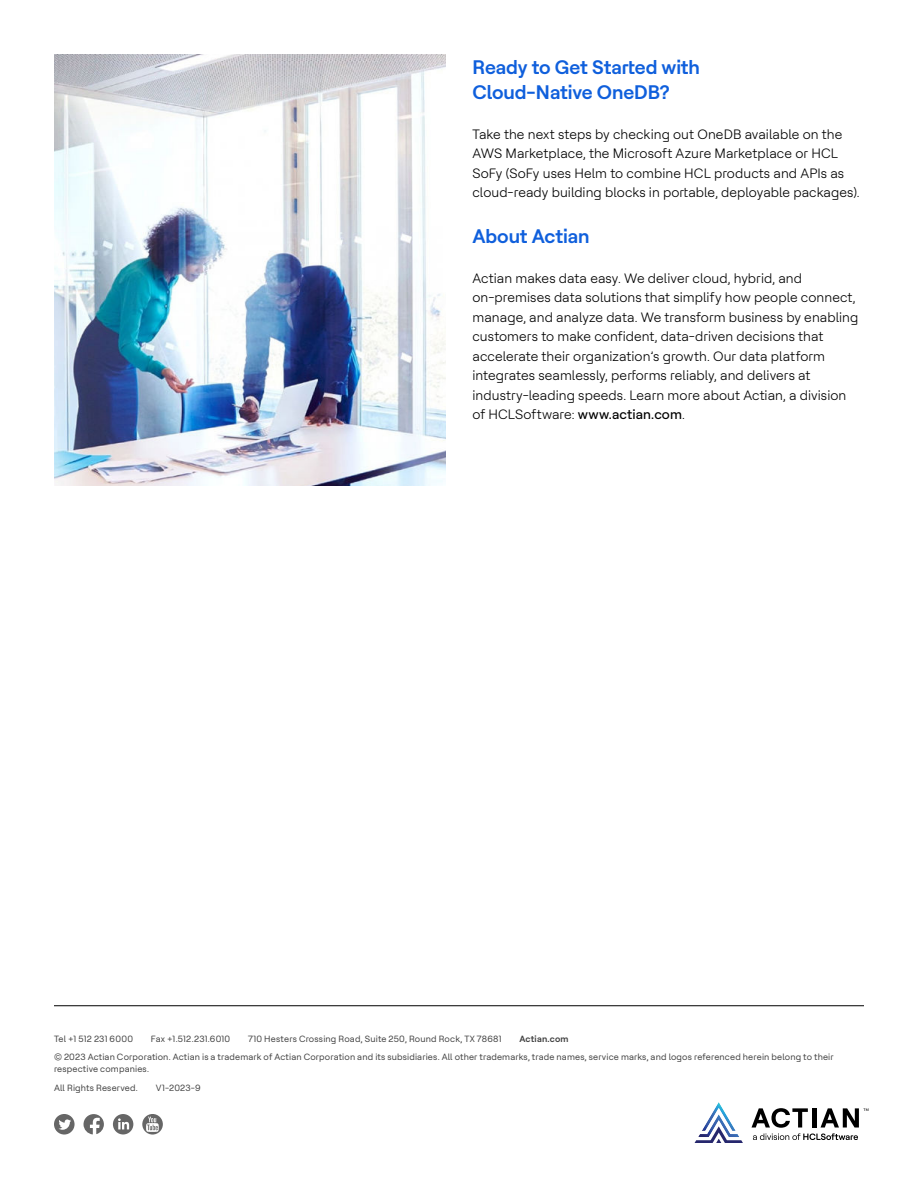
<style>
.page{position:relative;width:918px;height:1188px;background:#fff}
.page>*{position:absolute;margin:0;border:0;box-sizing:border-box;transform-origin:0 0}
.t1{font:700 19.5px/25.5px "HCL Tech Roobert";letter-spacing:-.005em;color:#0f5fdc}
.t2{font:300 13.5px/19.5px "HCL Tech Roobert";letter-spacing:.005em;color:#000}
.t3{font:9px/12px "HCL Tech Roobert";letter-spacing:.02em;color:#404040}
.t4{font:700 9px "HCL Tech Roobert";letter-spacing:.02em;color:#404040}
.s1{font-weight:500}
</style>
<div class="page">
<svg style="left:54px;top:1114px;width:21px;height:21px"></svg>
<svg style="left:84px;top:1114px;width:20px;height:20px"></svg>
<svg style="left:113px;top:1114px;width:20px;height:20px"></svg>
<svg style="left:142px;top:1114px;width:21px;height:21px"></svg>
<hr style="left:54px;top:1005px;width:810px;height:1px;background:#000">
<svg style="left:695px;top:1102px;width:48px;height:41px"></svg>
<svg style="left:752px;top:1108px;width:116px;height:32px"></svg>
<img style="left:54px;top:54px;width:392px;height:432px">
<h1 class="t1" style="left:472px;top:53px;width:229px">Ready to Get Started with<br>Cloud-Native OneDB?</h1>
<p class="t2" style="left:472px;top:125px;width:389px">Take the next steps by checking out OneDB available on the AWS Marketplace, the Microsoft Azure Marketplace or HCL SoFy (SoFy uses Helm to combine HCL products and APIs as cloud-ready building blocks in portable, deployable packages).</p>
<h1 class="t1" style="left:472px;top:225px;width:119px">About Actian</h1>
<p class="t2" style="left:472px;top:269px;width:387px">Actian makes data easy. We deliver cloud, hybrid, and on-premises data solutions that simplify how people connect, manage, and analyze data. We transform business by enabling customers to make confident, data-driven decisions that accelerate their organization’s growth. Our data platform integrates seamlessly, performs reliably, and delivers at industry-leading speeds. Learn more about Actian, a division of HCLSoftware: <span class="s1">www.actian.com</span>.</p>
<p class="t3" style="left:54px;top:1033px;width:81px">Tel +1 512 231 6000</p>
<p class="t3" style="left:151px;top:1033px;width:81px">Fax +1.512.231.6010</p>
<p class="t3" style="left:248px;top:1033px;width:255px">710 Hesters Crossing Road, Suite 250, Round Rock, TX 78681</p>
<p class="t4" style="left:519px;top:1034px;width:51px">Actian.com</p>
<p class="t3" style="left:54px;top:1052px;width:781px">© 2023 Actian Corporation. Actian is a trademark of Actian Corporation and its subsidiaries. All other trademarks, trade names, service marks, and logos referenced herein belong to their respective companies.</p>
<p class="t3" style="left:54px;top:1082px;width:85px">All Rights Reserved.</p>
<p class="t3" style="left:156px;top:1082px;width:47px">V1-2023-9</p>
</div>
